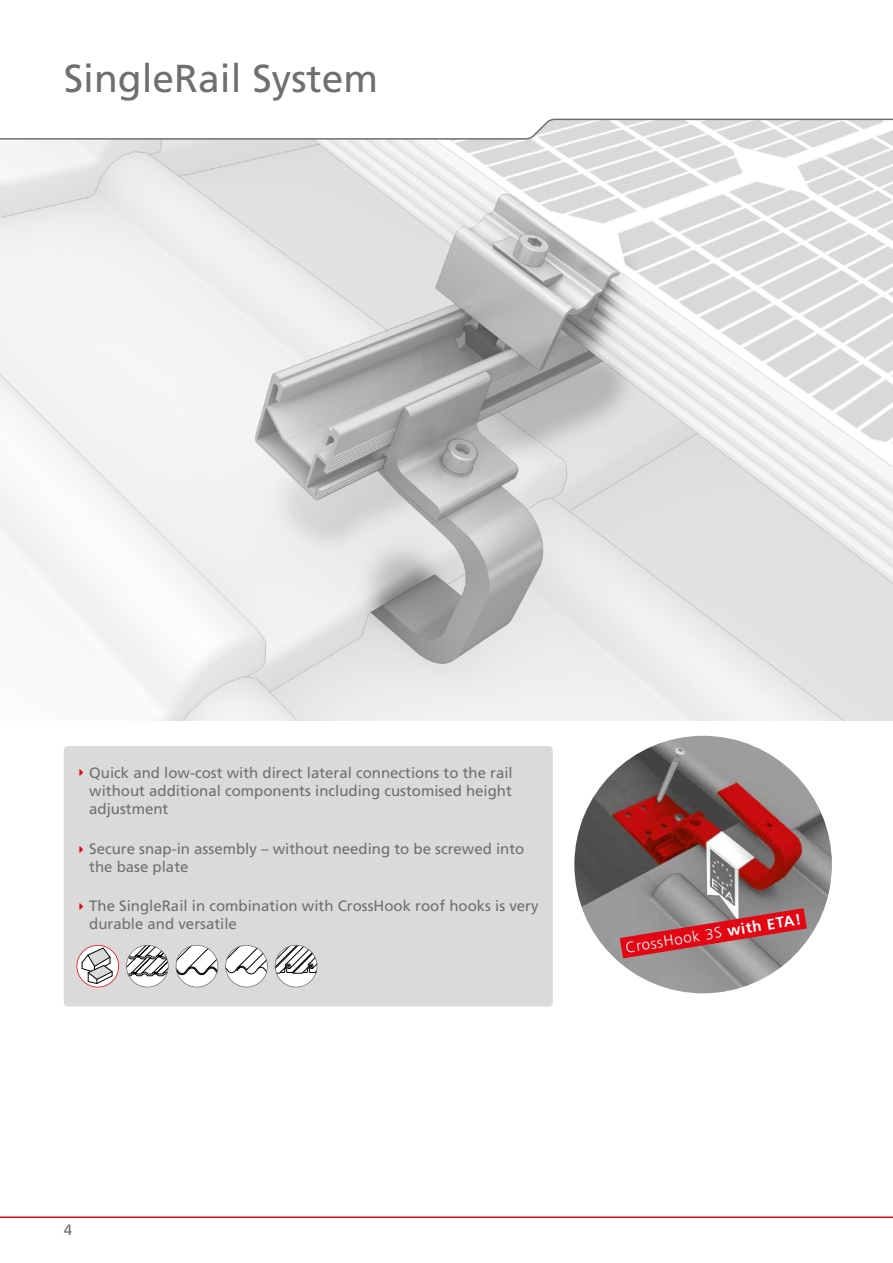
<style>
.page{position:relative;width:893px;height:1263px;background:#fff}
.page>*{position:absolute;margin:0;border:0;box-sizing:border-box;transform-origin:0 0}
.t1{font:39px "Frutiger LT Std";color:#706f6f}
.t2{font:15px/18px "Frutiger LT Std";color:#706f6f}
.t3{font:300 15px "Frutiger LT Std";color:#fff}
.s1{font-weight:700}
</style>
<div class="page">
<img style="left:0;top:140px;width:893px;height:581px">
<svg style="left:0;top:118px;width:893px;height:22px"></svg>
<div style="left:64px;top:746px;width:489px;height:260px;background:#dadada;border-radius:4px"></div>
<svg style="left:77px;top:945px;width:42px;height:42px"></svg>
<svg style="left:126px;top:945px;width:43px;height:42px"></svg>
<svg style="left:176px;top:945px;width:42px;height:42px"></svg>
<svg style="left:225px;top:945px;width:43px;height:42px"></svg>
<img style="left:574px;top:736px;width:258px;height:257px;border-radius:129px">
<svg style="left:620px;top:908px;width:187px;height:50px;background:#b65c61"></svg>
<svg style="left:275px;top:945px;width:42px;height:42px"></svg>
<hr style="left:0;top:1216px;width:893px;height:2px;background:#e30613">
<h1 class="t1" style="left:64px;top:56px;width:316px">SingleRail System</h1>
<p class="t2" style="left:89px;top:764px;width:425px;text-align:justify">Quick and low-cost with direct lateral connections to the rail without additional components including customised height adjustment</p>
<p class="t2" style="left:89px;top:840px;width:437px">Secure snap-in assembly – without needing to be screwed into the base plate</p>
<p class="t2" style="left:89px;top:897px;width:451px">The SingleRail in combination with CrossHook roof hooks is very durable and versatile</p>
<p class="t3" style="left:624px;top:939px;width:179px;rotate:-9deg">CrossHook 3S <span class="s1">with ETA!</span></p>
<p class="t2" style="left:64px;top:1221px;width:10px">4</p>
</div>
